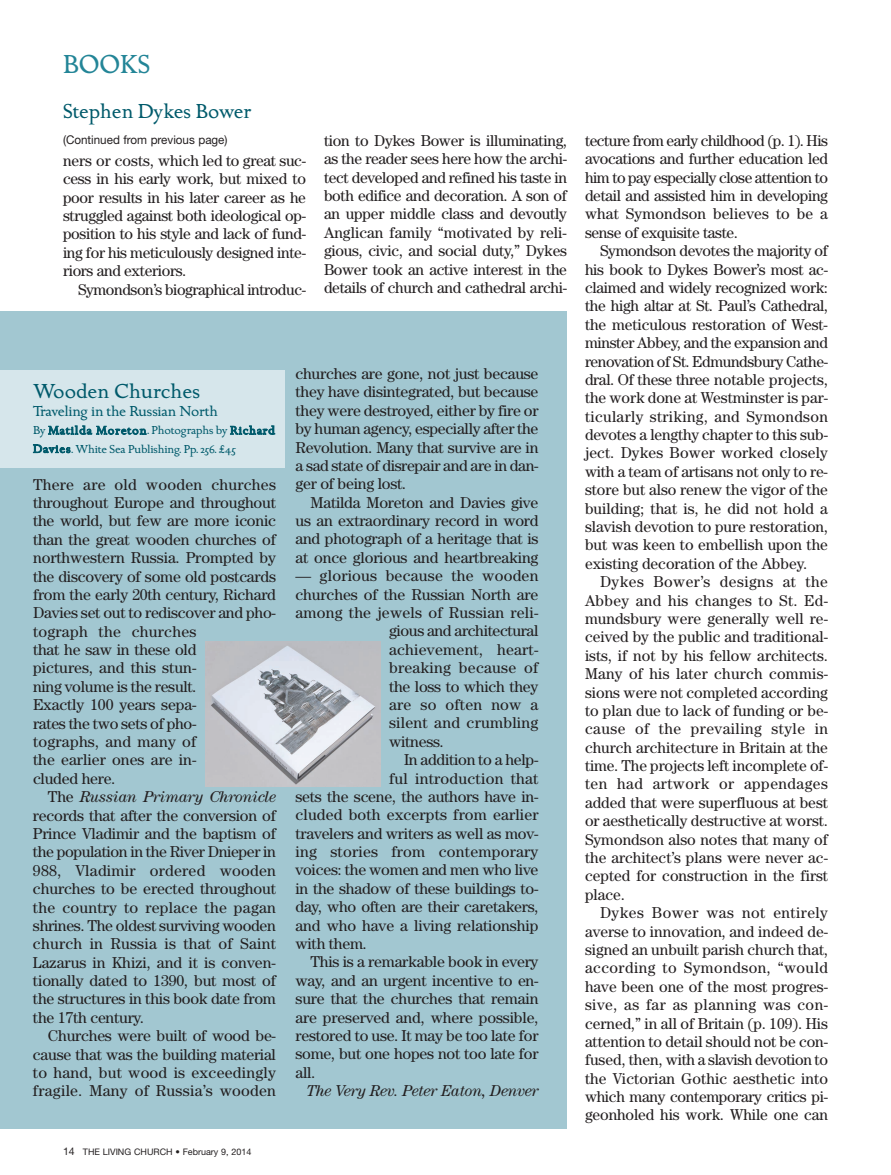
<style>
.page{position:relative;width:891px;height:1175px;background:#fff}
.page>*{position:absolute;margin:0;border:0;box-sizing:border-box;transform-origin:0 0}
.t1{font:27px "Golden Cockerel ITC";color:#238597}
.t2{font:21px "Golden Cockerel ITC";color:#005a6b}
.t3{font:15.75px/18.5px "Century";letter-spacing:-.015em;color:#231f20;text-align:justify}
.t4{font:15.75px "Century";letter-spacing:.015em;color:#231f20}
.t5{font:15.75px "Century";letter-spacing:.01em;color:#231f20}
.t6{font:italic 15.75px "Century";letter-spacing:-.015em;color:#231f20}
.t7{font:15px "Golden Cockerel ITC";letter-spacing:-.015em;color:#005a6b}
.t8{font:12px/18.6px "Golden Cockerel ITC";letter-spacing:-.015em;color:#005a6b}
.t9{font:12px "Helvetica Neue";color:#231f20}
.t10{font:9px "Helvetica Neue";color:#231f20}
.s1{font-style:italic}
.s2{font-size:10.5px}
</style>
<div class="page">
<div style="left:0;top:311px;width:567px;height:817px;background:#a2c7d1"></div>
<div style="left:0;top:370px;width:285px;height:98px;background:#d6e6eb"></div>
<img style="left:205px;top:642px;width:175px;height:144px">
<h1 class="t1" style="left:63px;top:55px;width:89px">BOOKS</h1>
<h2 class="t2" style="left:63px;top:103px;width:190px">Stephen Dykes Bower</h2>
<p class="t9" style="left:63px;top:135px;width:166px">(Continued from previous page)</p>
<p class="t3" style="left:324px;top:133px;width:245px">tion to Dykes Bower is illuminating, as the reader sees here how the archi&shy;tect developed and refined his taste in both edifice and decoration. A son of an upper middle class and devoutly Anglican family “motivated by reli&shy;gious, civic, and social duty,” Dykes Bower took an active interest in the details of church and cathedral archi-</p>
<p class="t3" style="left:585px;top:133px;width:245px">tecture from early childhood (p. 1). His avocations and further education led him to pay especially close attention to detail and assisted him in developing what Symondson believes to be a sense of exquisite taste.</p>
<p class="t3" style="left:63px;top:153px;width:245px">ners or costs, which led to great suc&shy;cess in his early work, but mixed to poor results in his later career as he struggled against both ideological op&shy;position to his style and lack of fund&shy;ing for his meticulously designed inte&shy;riors and exteriors.</p>
<p class="t3" style="left:78px;top:281px;width:229px">Symondson’s biographical introduc-</p>
<p class="t3" style="left:585px;top:243px;width:245px;text-indent:15px">Symondson devotes the majority of his book to Dykes Bower’s most ac&shy;claimed and widely recognized work: the high altar at St. Paul’s Cathedral, the meticulous restoration of West&shy;minster Abbey, and the expansion and renovation of St. Edmundsbury Cathe&shy;dral. Of these three notable projects, the work done at Westminster is par&shy;ticularly striking, and Symondson devotes a lengthy chapter to this sub&shy;ject. Dykes Bower worked closely with a team of artisans not only to re&shy;store but also renew the vigor of the building; that is, he did not hold a slavish devotion to pure restoration, but was keen to embellish upon the existing decoration of the Abbey.</p>
<p class="t3" style="left:585px;top:574px;width:245px;text-indent:15px">Dykes Bower’s designs at the Abbey and his changes to St. Ed&shy;mundsbury were generally well re&shy;ceived by the public and traditional&shy;ists, if not by his fellow architects.<br>Many of his later church commis&shy;sions were not completed according to plan due to lack of funding or be&shy;cause of the prevailing style in church architecture in Britain at the time. The projects left incomplete of&shy;ten had artwork or appendages added that were superfluous at best or aesthetically destructive at worst.<br>Symondson also notes that many of the architect’s plans were never ac&shy;cepted for construction in the first place.</p>
<p class="t3" style="left:585px;top:905px;width:245px;text-indent:15px">Dykes Bower was not entirely averse to innovation, and indeed de&shy;signed an unbuilt parish church that, according to Symondson, “would have been one of the most progres&shy;sive, as far as planning was con&shy;cerned,” in all of Britain (p. 109). His attention to detail should not be con&shy;fused, then, with a slavish devotion to the Victorian Gothic aesthetic into which many contemporary critics pi&shy;geonholed his work. While one can</p>
<p class="t3" style="left:296px;top:366px;width:245px">churches are gone, not just because they have disintegrated, but because they were destroyed, either by fire or by human agency, especially after the Revolution. Many that survive are in a sad state of disrepair and are in dan&shy;ger of being lost.</p>
<p class="t3" style="left:296px;top:494px;width:245px;text-indent:15px">Matilda Moreton and Davies give us an extraordinary record in word and photograph of a heritage that is at once glorious and heartbreaking</p>
<p class="t4" style="left:296px;top:570px;width:245px">— glorious because the wooden</p>
<p class="t3" style="left:296px;top:586px;width:245px">churches of the Russian North are</p>
<p class="t5" style="left:296px;top:607px;width:244px">among the jewels of Russian reli-</p>
<p class="t3" style="left:389px;top:623px;width:151px">gious and architectural</p>
<p class="t4" style="left:389px;top:644px;width:151px">achievement, heart-</p>
<p class="t4" style="left:389px;top:662px;width:151px">breaking because of</p>
<p class="t3" style="left:389px;top:678px;width:151px">the loss to which they</p>
<p class="t4" style="left:389px;top:699px;width:151px">are so often now a</p>
<p class="t4" style="left:389px;top:717px;width:151px">silent and crumbling</p>
<p class="t3" style="left:389px;top:733px;width:56px">witness.</p>
<p class="t3" style="left:404px;top:752px;width:136px">In addition to a help-</p>
<p class="t4" style="left:389px;top:772px;width:151px">ful introduction that</p>
<p class="t3" style="left:296px;top:788px;width:245px">sets the scene, the authors have in-</p>
<p class="t5" style="left:296px;top:809px;width:245px">cluded both excerpts from earlier</p>
<p class="t3" style="left:296px;top:825px;width:245px">travelers and writers as well as mov-</p>
<p class="t4" style="left:296px;top:846px;width:245px">ing stories from contemporary</p>
<p class="t3" style="left:296px;top:862px;width:245px">voices: the women and men who live</p>
<p class="t3" style="left:296px;top:880px;width:244px">in the shadow of these buildings to-</p>
<p class="t3" style="left:296px;top:899px;width:245px">day, who often are their caretakers,</p>
<p class="t3" style="left:296px;top:917px;width:245px">and who have a living relationship</p>
<p class="t3" style="left:296px;top:935px;width:73px">with them.</p>
<p class="t3" style="left:310px;top:954px;width:230px">This is a remarkable book in every</p>
<p class="t3" style="left:296px;top:972px;width:245px">way, and an urgent incentive to en-</p>
<p class="t3" style="left:296px;top:991px;width:244px">sure that the churches that remain</p>
<p class="t3" style="left:296px;top:1009px;width:244px">are preserved and, where possible,</p>
<p class="t3" style="left:296px;top:1027px;width:245px">restored to use. It may be too late for</p>
<p class="t3" style="left:296px;top:1046px;width:245px">some, but one hopes not too late for</p>
<p class="t3" style="left:296px;top:1064px;width:21px">all.</p>
<p class="t6" style="left:307px;top:1085px;width:233px">The Very Rev. Peter Eaton, Denver</p>
<h2 class="t2" style="left:33px;top:383px;width:169px">Wooden Churches</h2>
<p class="t7" style="left:33px;top:406px;width:186px">Traveling in the Russian North</p>
<p class="t8" style="left:33px;top:422px;width:244px">By Matilda Moreton. Photographs by Richard<br>Davies. White Sea Publishing. Pp. 256. £45</p>
<p class="t3" style="left:33px;top:476px;width:245px;text-align:left">There are old wooden churches throughout Europe and throughout the world, but few are more iconic than the great wooden churches of northwestern Russia. Prompted by the discovery of some old postcards from the early 20th century, Richard<br>Davies set out to rediscover and pho&shy;tograph the churches<br>that he saw in these old<br>pictures, and this stun-<br>ning volume is the result.<br>Exactly 100 years sepa-<br>rates the two sets of pho-<br>tographs, and many of<br>the earlier ones are in-<br>cluded here.</p>
<p class="t3" style="left:33px;top:789px;width:245px;text-indent:15px">The <span class="s1">Russian Primary Chronicle </span>records that after the conversion of Prince Vladimir and the baptism of the population in the River Dnieper in 988, Vladimir ordered wooden churches to be erected throughout the country to replace the pagan shrines. The oldest surviving wooden church in Russia is that of Saint Lazarus in Khizi, and it is conven&shy;tionally dated to 1390, but most of the structures in this book date from the 17th century.</p>
<p class="t3" style="left:33px;top:1028px;width:245px;text-indent:15px">Churches were built of wood be&shy;cause that was the building material to hand, but wood is exceedingly fragile. Many of Russia’s wooden</p>
<p class="t10" style="left:63px;top:1148px;width:190px"><span class="s2">14</span> THE LIVING CHURCH • February 9, 2014</p>
</div>
